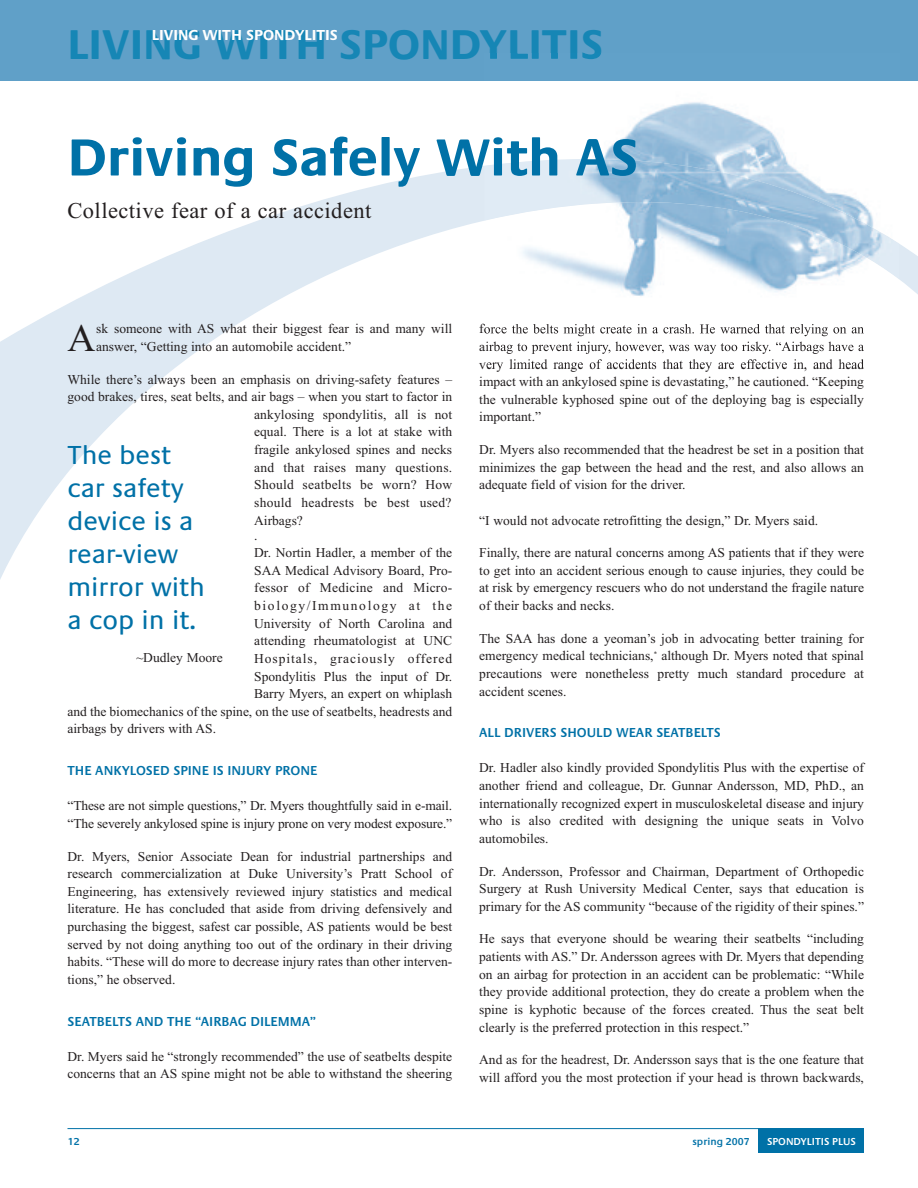
<style>
.page{position:relative;width:918px;height:1188px;background:#fff}
.page>*{position:absolute;margin:0;border:0;box-sizing:border-box;transform-origin:0 0}
.t1{font:700 54px "Praxis EF";color:#0071a7}
.t2{font:700 43.2px "Praxis EF";color:#1686b5}
.t3{font:38.85px "Times New Roman";color:#231f20}
.t4{font:27px/33px "Praxis EF";color:#0071a7}
.t5{font:22.5px "Times New Roman";letter-spacing:.02em;color:#231f20}
.t6{font:700 15px "Praxis EF";color:#fff}
.t7{font:13.5px/17.7px "Times New Roman";color:#231f20;text-align:justify}
.t8{font:13.5px "Times New Roman";letter-spacing:.02em;color:#231f20}
.t9{font:600 13.5px "Praxis EF";color:#0071a7}
.t10{font:13.5px "Times New Roman";letter-spacing:.07em;color:#231f20}
.t11{font:13.5px "Times New Roman";letter-spacing:.12em;color:#231f20}
.t12{font:600 10.5px "Praxis EF";color:#fff}
.t13{font:600 10.5px "Praxis EF";color:#0071a7}
</style>
<div class="page">
<svg style="left:0;top:166px;width:918px;height:413px"></svg>
<div style="left:0;top:0;width:918px;height:81px;background:#60a0c8"></div>
<div style="left:759px;top:1129px;width:105px;height:24px;background:#0071a7"></div>
<hr style="left:68px;top:1128px;width:796px;height:1px;background:#0071a7">
<img style="left:484px;top:53px;width:415px;height:315px">
<img style="left:484px;top:159px;width:415px;height:120px">
<img style="left:484px;top:324px;width:44px;height:10px">
<img style="left:484px;top:342px;width:29px;height:12px">
<img style="left:484px;top:359px;width:45px;height:9px">
<h2 class="t2" style="left:68px;top:28px;width:538px">LIVING WITH SPONDYLITIS</h2>
<p class="t6" style="left:152px;top:29px;width:188px">LIVING WITH SPONDYLITIS</p>
<h1 class="t1" style="left:68px;top:137px;width:573px">Driving Safely With AS</h1>
<h3 class="t5" style="left:68px;top:197px;width:305px">Collective fear of a car accident</h3>
<h3 class="t3" style="left:68px;top:315px;width:30px">A</h3>
<p class="t7" style="left:96px;top:320px;width:358px">sk someone with AS what their biggest fear is and many will answer, “Getting into an automobile accident.”</p>
<p class="t7" style="left:68px;top:370px;width:386px">While there’s always been an emphasis on driving-safety features –</p>
<p class="t7" style="left:68px;top:388px;width:386px">good brakes, tires, seat belts, and air bags – when you start to factor in</p>
<p class="t7" style="left:254px;top:405px;width:200px">ankylosing spondylitis, all is not</p>
<p class="t7" style="left:254px;top:423px;width:200px">equal. There is a lot at stake with</p>
<p class="t7" style="left:254px;top:441px;width:199px">fragile ankylosed spines and necks</p>
<p class="t8" style="left:254px;top:459px;width:199px">and that raises many questions.</p>
<p class="t8" style="left:254px;top:477px;width:199px">Should seatbelts be worn? How</p>
<p class="t8" style="left:254px;top:494px;width:199px">should headrests be best used?</p>
<p class="t7" style="left:254px;top:511px;width:50px">Airbags?</p>
<p class="t7" style="left:254px;top:526px;width:5px">.</p>
<p class="t7" style="left:254px;top:544px;width:200px">Dr. Nortin Hadler, a member of the</p>
<p class="t7" style="left:254px;top:561px;width:199px">SAA Medical Advisory Board, Pro-</p>
<p class="t8" style="left:254px;top:580px;width:200px">fessor of Medicine and Micro-</p>
<p class="t11" style="left:254px;top:598px;width:200px">biology/Immunology at the</p>
<p class="t7" style="left:254px;top:614px;width:200px">University of North Carolina and</p>
<p class="t7" style="left:254px;top:632px;width:200px">attending rheumatologist at UNC</p>
<p class="t10" style="left:254px;top:650px;width:199px">Hospitals, graciously offered</p>
<p class="t7" style="left:254px;top:667px;width:200px">Spondylitis Plus the input of Dr.</p>
<p class="t7" style="left:254px;top:685px;width:199px">Barry Myers, an expert on whiplash</p>
<p class="t7" style="left:67px;top:702px;width:386px">and the biomechanics of the spine, on the use of seatbelts, headrests and</p>
<p class="t7" style="left:67px;top:720px;width:150px">airbags by drivers with AS.</p>
<p class="t9" style="left:67px;top:766px;width:252px">THE ANKYLOSED SPINE IS INJURY PRONE</p>
<p class="t7" style="left:67px;top:797px;width:386px">“These are not simple questions,” Dr. Myers thoughtfully said in e-mail. “The severely ankylosed spine is injury prone on very modest exposure.”</p>
<p class="t7" style="left:67px;top:847px;width:386px">Dr. Myers, Senior Associate Dean for industrial partnerships and research commercialization at Duke University’s Pratt School of Engineering, has extensively reviewed injury statistics and medical literature. He has concluded that aside from driving defensively and purchasing the biggest, safest car possible, AS patients would be best served by not doing anything too out of the ordinary in their driving habits. “These will do more to decrease injury rates than other interven&shy;tions,” he observed.</p>
<p class="t9" style="left:67px;top:1016px;width:250px">SEATBELTS AND THE “AIRBAG DILEMMA”</p>
<p class="t7" style="left:67px;top:1047px;width:386px">Dr. Myers said he “strongly recommended” the use of seatbelts despite concerns that an AS spine might not be able to withstand the sheering</p>
<h3 class="t4" style="left:68px;top:441px;width:139px">The best car safety device is a rear-view mirror with a cop in it.</h3>
<p class="t7" style="left:136px;top:648px;width:88px">~Dudley Moore</p>
<p class="t7" style="left:479px;top:355px;width:386px">very limited range of accidents that they are effective in, and head impact with an ankylosed spine is devastating,” he cautioned. “Keeping the vulnerable kyphosed spine out of the deploying bag is especially important.”</p>
<p class="t7" style="left:479px;top:441px;width:386px">Dr. Myers also recommended that the headrest be set in a position that minimizes the gap between the head and the rest, and also allows an adequate field of vision for the driver.</p>
<p class="t7" style="left:479px;top:511px;width:340px">“I would not advocate retrofitting the design,” Dr. Myers said.</p>
<p class="t7" style="left:479px;top:544px;width:386px">Finally, there are natural concerns among AS patients that if they were to get into an accident serious enough to cause injuries, they could be at risk by emergency rescuers who do not understand the fragile nature of their backs and necks.</p>
<p class="t7" style="left:479px;top:629px;width:386px">The SAA has done a yeoman’s job in advocating better training for emergency medical technicians,<sup>*</sup> although Dr. Myers noted that spinal precautions were nonetheless pretty much standard procedure at accident scenes.</p>
<p class="t9" style="left:479px;top:728px;width:243px">ALL DRIVERS SHOULD WEAR SEATBELTS</p>
<p class="t7" style="left:479px;top:759px;width:386px">Dr. Hadler also kindly provided Spondylitis Plus with the expertise of another friend and colleague, Dr. Gunnar Andersson, MD, PhD., an internationally recognized expert in musculoskeletal disease and injury who is also credited with designing the unique seats in Volvo automobiles.</p>
<p class="t7" style="left:479px;top:862px;width:386px">Dr. Andersson, Professor and Chairman, Department of Orthopedic Surgery at Rush University Medical Center, says that education is primary for the AS community “because of the rigidity of their spines.”</p>
<p class="t7" style="left:479px;top:930px;width:386px">He says that everyone should be wearing their seatbelts “including patients with AS.” Dr. Andersson agrees with Dr. Myers that depending on an airbag for protection in an accident can be problematic: “While they provide additional protection, they do create a problem when the spine is kyphotic because of the forces created. Thus the seat belt clearly is the preferred protection in this respect.”</p>
<p class="t7" style="left:479px;top:1051px;width:386px">And as for the headrest, Dr. Andersson says that is the one feature that will afford you the most protection if your head is thrown backwards,</p>
<p class="t13" style="left:68px;top:1137px;width:13px">12</p>
<p class="t13" style="left:692px;top:1137px;width:59px">spring 2007</p>
<p class="t12" style="left:767px;top:1137px;width:90px">SPONDYLITIS PLUS</p>
</div>
